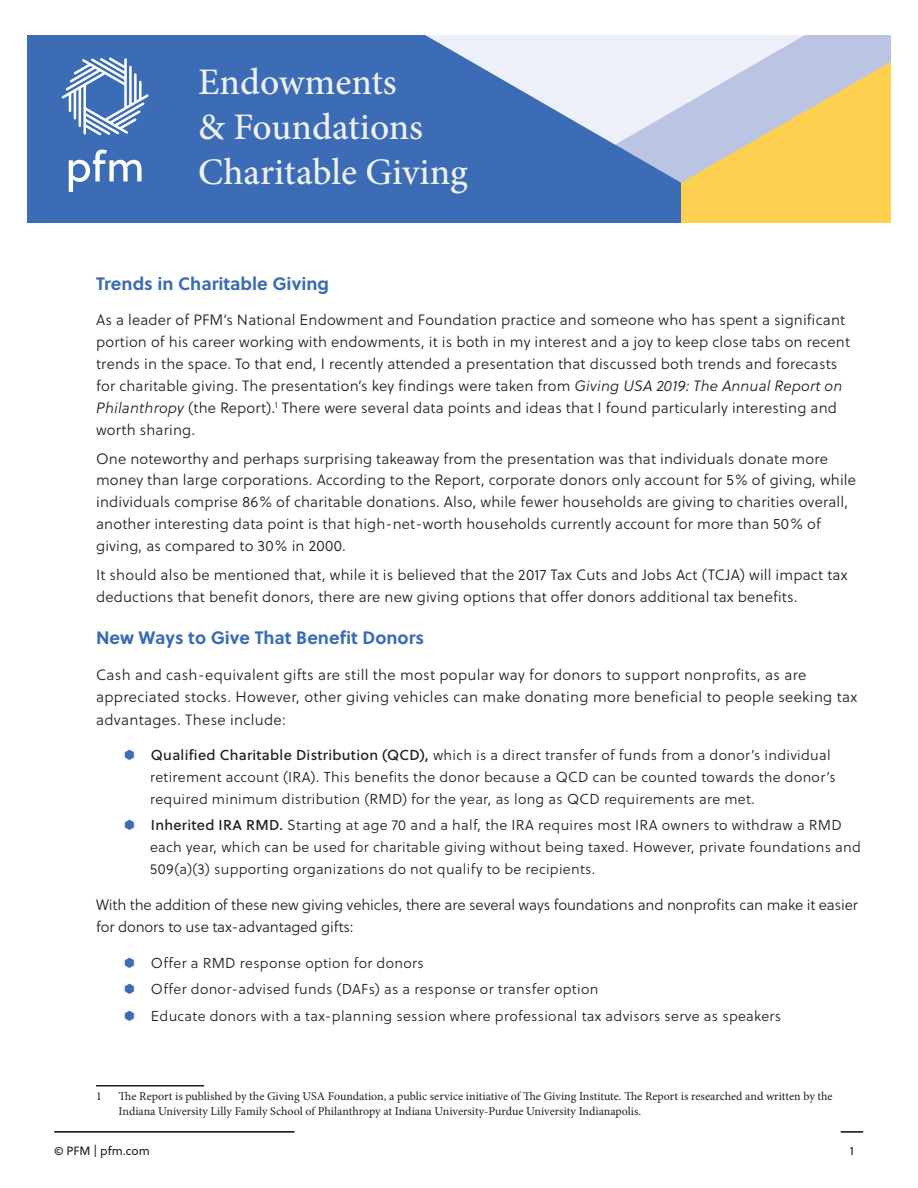
<style>
.page{position:relative;width:918px;height:1188px;background:#fff}
.page>*{position:absolute;margin:0;border:0;box-sizing:border-box;transform-origin:0 0}
.t1{font:500 37.5px/45px "Minion Pro";letter-spacing:-.005em;color:#eff0f0}
.t2{font:700 18px "Soleil";color:#3b6cb5}
.Body{font:15px/21.9px "Soleil Lt";letter-spacing:.01em;color:#231f20}
.Body-2{font:15px/22.5px "Soleil Lt";letter-spacing:-.01em;color:#231f20}
.t3{font:14.4px/21.9px "Soleil Lt";letter-spacing:.02em;color:#231f20}
.Paragraph_Style_2{font:12px/14.4px "Minion Pro";letter-spacing:-.005em;color:#231f20}
.t4{font:12px "Soleil";color:#231f20}
.s1{font-style:italic}
.s2{font-family:"Soleil Bk"}
</style>
<div class="page">
<div style="left:27px;top:30px;width:695px;height:192px;background:#3b6cb5"></div>
<div style="left:681px;top:30px;width:210px;height:192px;background:#fed050"></div>
<svg style="left:616px;top:35px;width:275px;height:148px"></svg>
<svg style="left:425px;top:35px;width:388px;height:110px"></svg>
<hr style="left:55px;top:1131px;width:239px;height:2px;background:#231f20">
<hr style="left:841px;top:1131px;width:22px;height:2px;background:#231f20">
<svg style="left:69px;top:150px;width:73px;height:42px"></svg>
<svg style="left:62px;top:58px;width:86px;height:77px"></svg>
<div style="left:0;top:0;width:918px;height:35px;background:#fff"></div>
<hr style="left:96px;top:1085px;width:108px;height:2px;background:#231f20">
<p class="t1" style="left:198px;top:59px;width:271px">Endowments<br>&amp; Foundations<br>Charitable Giving</p>
<p class="t2" style="left:96px;top:270px;width:234px">Trends in Charitable Giving</p>
<p class="Body" style="left:96px;top:309px;width:756px">As a leader of PFM’s National Endowment and Foundation practice and someone who has spent a significant portion of his career working with endowments, it is both in my interest and a joy to keep close tabs on recent trends in the space. To that end, I recently attended a presentation that discussed both trends and forecasts for charitable giving. The presentation’s key findings were taken from <span class="s1">Giving USA 2019: The Annual Report on Philanthropy</span> (the Report).<sup>1</sup> There were several data points and ideas that I found particularly interesting and worth sharing.</p>
<p class="Body" style="left:96px;top:447px;width:761px">One noteworthy and perhaps surprising takeaway from the presentation was that individuals donate more money than large corporations. According to the Report, corporate donors only account for 5% of giving, while individuals comprise 86% of charitable donations. Also, while fewer households are giving to charities overall, another interesting data point is that high-net-worth households currently account for more than 50% of giving, as compared to 30% in 2000.</p>
<p class="Body" style="left:96px;top:563px;width:753px">It should also be mentioned that, while it is believed that the 2017 Tax Cuts and Jobs Act (TCJA) will impact tax deductions that benefit donors, there are new giving options that offer donors additional tax benefits.</p>
<p class="t2" style="left:96px;top:623px;width:329px">New Ways to Give That Benefit Donors</p>
<p class="Body" style="left:96px;top:663px;width:763px;line-height:22.5px">Cash and cash-equivalent gifts are still the most popular way for donors to support nonprofits, as are appreciated stocks. However, other giving vehicles can make donating more beneficial to people seeking tax advantages. These include:</p>
<p class="t3" style="left:150px;top:744px;width:687px"><span class="s2">Qualified Charitable Distribution (QCD),</span> which is a direct transfer of funds from a donor’s individual retirement account (IRA). This benefits the donor because a QCD can be counted towards the donor’s required minimum distribution (RMD) for the year, as long as QCD requirements are met.</p>
<p class="t3" style="left:150px;top:814px;width:712px"><span class="s2">Inherited IRA RMD.</span> Starting at age 70 and a half, the IRA requires most IRA owners to withdraw a RMD each year, which can be used for charitable giving without being taxed. However, private foundations and<br>509(a)(3) supporting organizations do not qualify to be recipients.</p>
<p class="Body-2" style="left:96px;top:893px;width:764px">With the addition of these new giving vehicles, there are several ways foundations and nonprofits can make it easier for donors to use tax-advantaged gifts:</p>
<p class="t3" style="left:151px;top:952px;width:274px">Offer a RMD response option for donors</p>
<p class="t3" style="left:151px;top:978px;width:449px">Offer donor-advised funds (DAFs) as a response or transfer option</p>
<p class="t3" style="left:151px;top:1005px;width:632px">Educate donors with a tax-planning session where professional tax advisors serve as speakers</p>
<p class="Paragraph_Style_2" style="left:96px;top:1089px;width:7px">1</p>
<p class="Paragraph_Style_2" style="left:119px;top:1089px;width:716px">The Report is published by the Giving USA Foundation, a public service initiative of The Giving Institute. The Report is researched and written by the<br>Indiana University Lilly Family School of Philanthropy at Indiana University-Purdue University Indianapolis.</p>
<p class="t4" style="left:54px;top:1142px;width:97px">© PFM | pfm.com</p>
<p class="t4" style="left:850px;top:1142px;width:6px">1</p>
</div>
